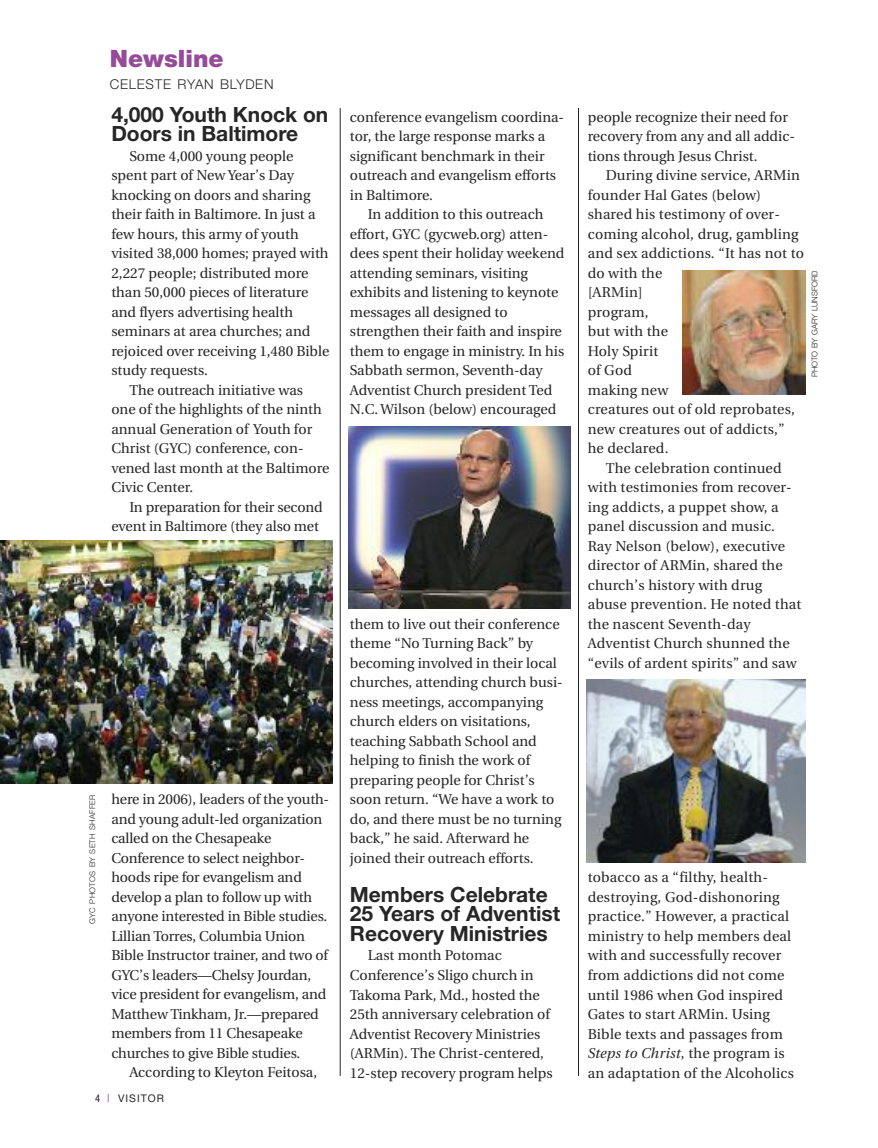
<style>
.page{position:relative;width:878px;height:1148px;background:#fff}
.page>*{position:absolute;margin:0;border:0;box-sizing:border-box;transform-origin:0 0}
.t1{font:900 24px "Helvetica Neue";color:#954b99}
.t2{font:700 21px/19.5px "Helvetica Neue";color:#272627}
.t3{font:14.25px/19.5px "Utopia";color:#272627}
.t4{font:300 13.5px "Helvetica Neue";letter-spacing:.055em;color:#272627}
.t5{font:10.5px "Helvetica Neue";letter-spacing:.1em;color:#272627}
.t6{font:300 7.8px "Helvetica Neue";letter-spacing:.03em;color:#272627}
.t7{font:300 7.8px "Helvetica Neue";color:#272627}
.s1{font-stretch:condensed}
.s2{font-stretch:condensed;font-size:11.25px;color:#954b99}
.s3{font-style:italic}
</style>
<div class="page">
<hr style="left:340px;top:108px;width:1px;height:967px;background:#272627">
<hr style="left:578px;top:108px;width:1px;height:967px;background:#272627">
<img style="left:0;top:541px;width:332px;height:242px">
<img style="left:348px;top:426px;width:222px;height:183px">
<img style="left:586px;top:680px;width:219px;height:182px">
<img style="left:682px;top:271px;width:123px;height:123px">
<h1 class="t1" style="left:110px;top:50px;width:115px">Newsline</h1>
<p class="t4" style="left:110px;top:80px;width:165px">CELESTE RYAN BLYDEN</p>
<h2 class="t2" style="left:111px;top:106px;width:218px">4,000 Youth Knock on<br>Doors in Baltimore</h2>
<p class="t3" style="left:129px;top:147px;width:166px">Some 4,000 young people</p>
<p class="t3" style="left:111px;top:167px;width:184px">spent part of New Year’s Day</p>
<p class="t3" style="left:111px;top:186px;width:201px">knocking on doors and sharing</p>
<p class="t3" style="left:111px;top:206px;width:205px">their faith in Baltimore. In just a</p>
<p class="t3" style="left:111px;top:225px;width:189px">few hours, this army of youth</p>
<p class="t3" style="left:111px;top:245px;width:219px">visited 38,000 homes; prayed with</p>
<p class="t3" style="left:111px;top:264px;width:198px">2,227 people; distributed more</p>
<p class="t3" style="left:111px;top:284px;width:198px">than 50,000 pieces of literature</p>
<p class="t3" style="left:111px;top:303px;width:183px">and flyers advertising health</p>
<p class="t3" style="left:111px;top:323px;width:200px">seminars at area churches; and</p>
<p class="t3" style="left:111px;top:342px;width:219px">rejoiced over receiving 1,480 Bible</p>
<p class="t3" style="left:111px;top:362px;width:98px">study requests.</p>
<p class="t3" style="left:129px;top:381px;width:175px">The outreach initiative was</p>
<p class="t3" style="left:111px;top:401px;width:212px">one of the highlights of the ninth</p>
<p class="t3" style="left:111px;top:420px;width:202px">annual Generation of Youth for</p>
<p class="t3" style="left:111px;top:440px;width:194px">Christ (GYC) conference, con-</p>
<p class="t3" style="left:111px;top:459px;width:219px">vened last month at the Baltimore</p>
<p class="t3" style="left:111px;top:479px;width:83px">Civic Center.</p>
<p class="t3" style="left:129px;top:498px;width:195px">In preparation for their second</p>
<p class="t3" style="left:111px;top:518px;width:209px">event in Baltimore (they also met</p>
<p class="t3" style="left:350px;top:108px;width:216px">conference evangelism coordina&shy;tor, the large response marks a significant benchmark in their outreach and evangelism efforts in Baltimore.</p>
<p class="t3" style="left:350px;top:206px;width:216px;text-indent:18px">In addition to this outreach effort, GYC (gycweb.org) atten&shy;dees spent their holiday weekend attending seminars, visiting exhibits and listening to keynote messages all designed to strengthen their faith and inspire them to engage in ministry. In his<br>Sabbath sermon, Seventh-day<br>Adventist Church president Ted<br>N.C. Wilson (below) encouraged</p>
<p class="t6" style="left:90px;top:923px;width:131px;rotate:-90deg">GYC PHOTOS BY SETH SHAFFER</p>
<p class="t3" style="left:111px;top:791px;width:219px">here in 2006), leaders of the youth&shy;and young adult-led organization called on the Chesapeake<br>Conference to select neighbor&shy;hoods ripe for evangelism and develop a plan to follow up with anyone interested in Bible studies.<br>Lillian Torres, Columbia Union<br>Bible Instructor trainer, and two of<br>GYC’s leaders—Chelsy Jourdan, vice president for evangelism, and<br>Matthew Tinkham, Jr.—prepared members from 11 Chesapeake churches to give Bible studies.</p>
<p class="t3" style="left:129px;top:1064px;width:189px">According to Kleyton Feitosa,</p>
<p class="t5" style="left:95px;top:1094px;width:71px"><span class="s1">4</span> <span class="s2">|</span> VISITOR</p>
<p class="t3" style="left:350px;top:615px;width:214px">them to live out their conference theme “No Turning Back” by becoming involved in their local churches, attending church busi&shy;ness meetings, accompanying church elders on visitations, teaching Sabbath School and helping to finish the work of preparing people for Christ’s soon return. “We have a work to do, and there must be no turning back,” he said. Afterward he joined their outreach efforts.</p>
<h2 class="t2" style="left:350px;top:886px;width:212px">Members Celebrate<br>25 Years of Adventist<br>Recovery Ministries</h2>
<p class="t3" style="left:350px;top:947px;width:204px;text-indent:18px">Last month Potomac<br>Conference’s Sligo church in<br>Takoma Park, Md., hosted the<br>25th anniversary celebration of<br>Adventist Recovery Ministries (ARMin). The Christ-centered,<br>12-step recovery program helps</p>
<p class="t3" style="left:587px;top:108px;width:209px">people recognize their need for recovery from any and all addic&shy;tions through Jesus Christ.</p>
<p class="t3" style="left:605px;top:167px;width:196px">During divine service, ARMin</p>
<p class="t3" style="left:587px;top:186px;width:175px">founder Hal Gates (below)</p>
<p class="t3" style="left:587px;top:206px;width:194px">shared his testimony of over-</p>
<p class="t3" style="left:587px;top:225px;width:212px">coming alcohol, drug, gambling</p>
<p class="t3" style="left:587px;top:245px;width:218px">and sex addictions. “It has not to</p>
<p class="t3" style="left:587px;top:264px;width:76px">do with the</p>
<p class="t3" style="left:587px;top:284px;width:57px">[ARMin]</p>
<p class="t3" style="left:587px;top:303px;width:63px">program,</p>
<p class="t3" style="left:587px;top:323px;width:82px">but with the</p>
<p class="t3" style="left:587px;top:342px;width:72px">Holy Spirit</p>
<p class="t3" style="left:587px;top:362px;width:46px">of God</p>
<p class="t3" style="left:587px;top:381px;width:82px">making new</p>
<p class="t3" style="left:587px;top:401px;width:208px">creatures out of old reprobates,</p>
<p class="t3" style="left:587px;top:420px;width:198px">new creatures out of addicts,”</p>
<p class="t3" style="left:587px;top:440px;width:82px">he declared.</p>
<p class="t3" style="left:605px;top:459px;width:177px">The celebration continued</p>
<p class="t3" style="left:587px;top:479px;width:205px">with testimonies from recover-</p>
<p class="t3" style="left:587px;top:498px;width:192px">ing addicts, a puppet show, a</p>
<p class="t3" style="left:587px;top:518px;width:189px">panel discussion and music.</p>
<p class="t3" style="left:587px;top:537px;width:199px">Ray Nelson (below), executive</p>
<p class="t3" style="left:587px;top:557px;width:196px">director of ARMin, shared the</p>
<p class="t3" style="left:587px;top:576px;width:176px">church’s history with drug</p>
<p class="t3" style="left:587px;top:596px;width:215px">abuse prevention. He noted that</p>
<p class="t3" style="left:587px;top:615px;width:164px">the nascent Seventh-day</p>
<p class="t3" style="left:587px;top:635px;width:203px">Adventist Church shunned the</p>
<p class="t3" style="left:587px;top:654px;width:211px">“evils of ardent spirits” and saw</p>
<p class="t7" style="left:810px;top:377px;width:108px;rotate:-90deg">photo by gary lunsford</p>
<p class="t3" style="left:587px;top:869px;width:208px">tobacco as a “filthy, health&shy;destroying, God-dishonoring practice.” However, a practical ministry to help members deal with and successfully recover from addictions did not come until 1986 when God inspired<br>Gates to start ARMin. Using<br>Bible texts and passages from<br><span class="s3">Steps to Christ</span>, the program is an adaptation of the Alcoholics</p>
</div>
